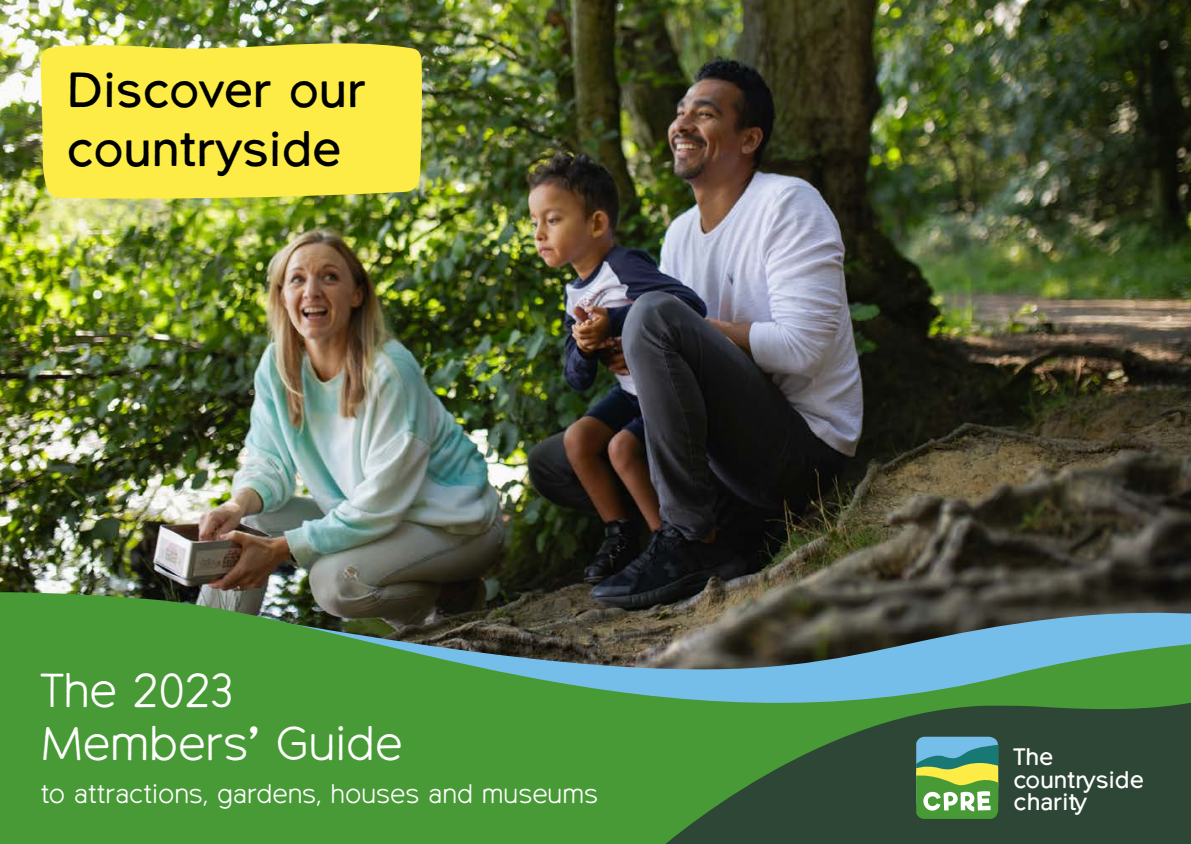
<style>
.page{position:relative;width:1191px;height:844px;background:#fff}
.page>*{position:absolute;margin:0;border:0;box-sizing:border-box;transform-origin:0 0}
.t1{font:49px/58.8px "Northwoods";color:#000}
.t2{font:300 47.25px/53.2px "Northwoods";color:#fff}
.t3{font:300 26.25px "Northwoods";color:#fff}
.t4{font:23.62px/22.6px "Northwoods";color:#fff}
</style>
<div class="page">
<img style="left:0;top:0;width:1191px;height:580px">
<svg style="left:0;top:582px;width:1191px;height:261px;background:#4a8442"></svg>
<svg style="left:638px;top:654px;width:553px;height:189px;background:#40724f"></svg>
<svg style="left:916px;top:736px;width:82px;height:82px;background:#7bb37b"></svg>
<svg style="left:41px;top:35px;width:381px;height:164px;background:#f0e346"></svg>
<h1 class="t1" style="left:67px;top:62px;width:301px">Discover our countryside</h1>
<h2 class="t2" style="left:41px;top:665px;width:363px">The 2023<br>Members’ Guide</h2>
<p class="t3" style="left:41px;top:778px;width:559px">to attractions, gardens, houses and museums</p>
<p class="t4" style="left:1013px;top:746px;width:132px">The countryside charity</p>
</div>
